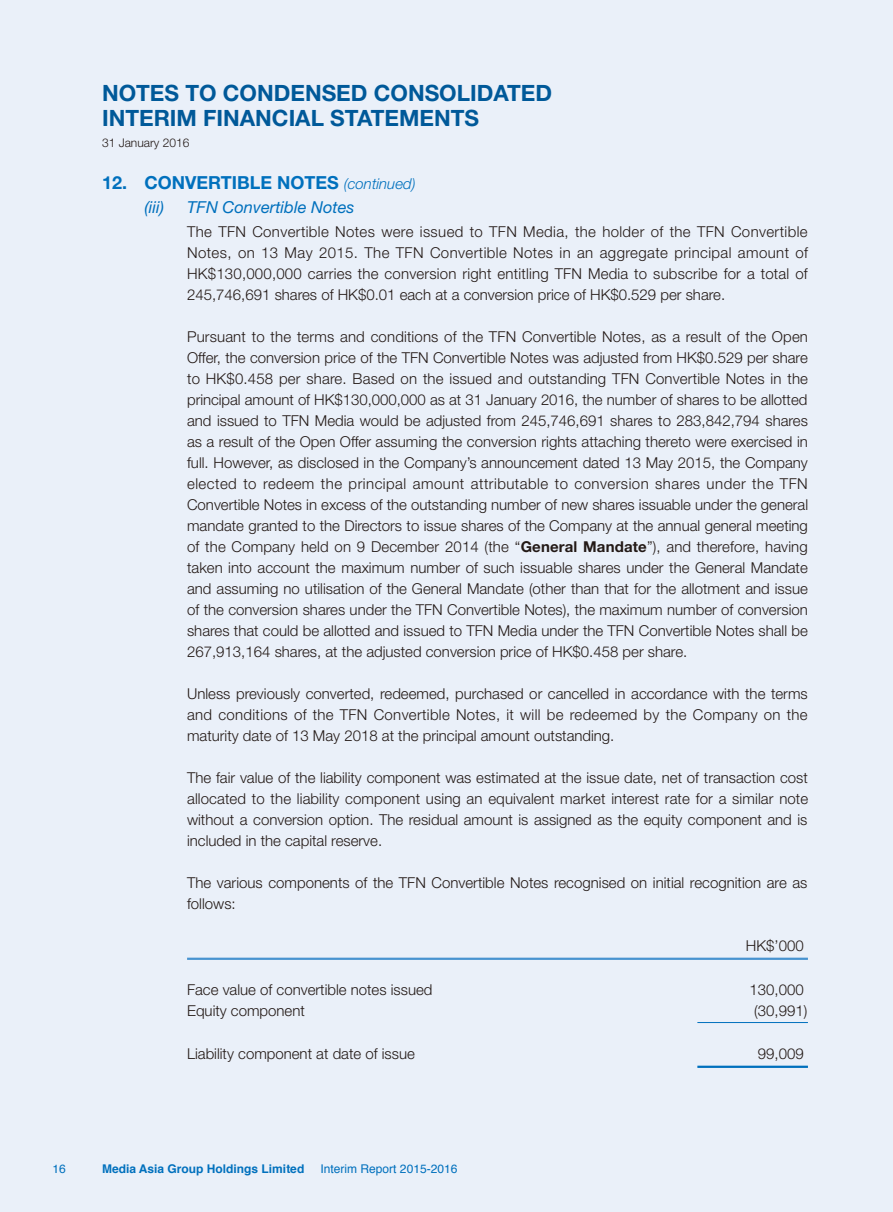
<style>
.page{position:relative;width:893px;height:1212px;background:#fff}
.page>*{position:absolute;margin:0;border:0;box-sizing:border-box;transform-origin:0 0}
.t1{font:700 22.5px/25.5px "Helvetica Neue LT Std";color:#005999}
.t2{font:700 18px "Helvetica Neue LT Std";color:#0070bd}
.t3{font:italic 16.5px "Helvetica Neue LT Std";color:#0070bd}
.t4{font:300 15px/21px "Helvetica Neue LT Std";color:#231916;text-align:justify}
.t5{font:700 12px "Helvetica";color:#0070bd}
.t6{font:12px "Helvetica";color:#0070bd}
.t7{font:300 12px "Helvetica Neue LT Std";color:#231916}
.s1{font-weight:300;font-style:italic;font-size:15px}
.s2{font-weight:700}
</style>
<div class="page">
<div style="left:0;top:0;width:892px;height:1212px;background:#eaf0f9"></div>
<hr style="left:187px;top:958px;width:621px;height:2px;background:#4893d0">
<hr style="left:697px;top:1022px;width:111px;height:1px;background:#0070bd">
<hr style="left:697px;top:1066px;width:111px;height:2px;background:#0070bd">
<h1 class="t1" style="left:102px;top:79px;width:452px">NOTES TO CONDENSED CONSOLIDATED<br>INTERIM FINANCIAL STATEMENTS</h1>
<p class="t7" style="left:102px;top:136px;width:89px">31 January 2016</p>
<p class="t2" style="left:102px;top:172px;width:315px">12. CONVERTIBLE NOTES <span class="s1">(continued)</span></p>
<p class="t3" style="left:145px;top:197px;width:21px">(iii)</p>
<p class="t3" style="left:187px;top:197px;width:169px">TFN Convertible Notes</p>
<p class="t4" style="left:187px;top:221px;width:622px">The TFN Convertible Notes were issued to TFN Media, the holder of the TFN Convertible Notes, on 13 May 2015. The TFN Convertible Notes in an aggregate principal amount of HK$130,000,000 carries the conversion right entitling TFN Media to subscribe for a total of 245,746,691 shares of HK$0.01 each at a conversion price of HK$0.529 per share.</p>
<p class="t4" style="left:187px;top:326px;width:622px">Pursuant to the terms and conditions of the TFN Convertible Notes, as a result of the Open Offer, the conversion price of the TFN Convertible Notes was adjusted from HK$0.529 per share to HK$0.458 per share. Based on the issued and outstanding TFN Convertible Notes in the principal amount of HK$130,000,000 as at 31 January 2016, the number of shares to be allotted and issued to TFN Media would be adjusted from 245,746,691 shares to 283,842,794 shares as a result of the Open Offer assuming the conversion rights attaching thereto were exercised in full. However, as disclosed in the Company’s announcement dated 13 May 2015, the Company elected to redeem the principal amount attributable to conversion shares under the TFN Convertible Notes in excess of the outstanding number of new shares issuable under the general mandate granted to the Directors to issue shares of the Company at the annual general meeting of the Company held on 9 December 2014 (the “<span class="s2">General Mandate</span>”), and therefore, having taken into account the maximum number of such issuable shares under the General Mandate and assuming no utilisation of the General Mandate (other than that for the allotment and issue of the conversion shares under the TFN Convertible Notes), the maximum number of conversion shares that could be allotted and issued to TFN Media under the TFN Convertible Notes shall be 267,913,164 shares, at the adjusted conversion price of HK$0.458 per share.</p>
<p class="t4" style="left:187px;top:683px;width:622px">Unless previously converted, redeemed, purchased or cancelled in accordance with the terms and conditions of the TFN Convertible Notes, it will be redeemed by the Company on the maturity date of 13 May 2018 at the principal amount outstanding.</p>
<p class="t4" style="left:187px;top:767px;width:623px">The fair value of the liability component was estimated at the issue date, net of transaction cost allocated to the liability component using an equivalent market interest rate for a similar note without a conversion option. The residual amount is assigned as the equity component and is included in the capital reserve.</p>
<p class="t4" style="left:187px;top:872px;width:622px">The various components of the TFN Convertible Notes recognised on initial recognition are as follows:</p>
<p class="t4" style="left:746px;top:935px;width:59px">HK$’000</p>
<p class="t4" style="left:187px;top:979px;width:247px">Face value of convertible notes issued</p>
<p class="t4" style="left:749px;top:979px;width:56px">130,000</p>
<p class="t4" style="left:187px;top:1000px;width:119px">Equity component</p>
<p class="t4" style="left:754px;top:1000px;width:55px">(30,991)</p>
<p class="t4" style="left:187px;top:1043px;width:229px">Liability component at date of issue</p>
<p class="t4" style="left:758px;top:1043px;width:47px">99,009</p>
<p class="t6" style="left:53px;top:1159px;width:15px">16</p>
<p class="t5" style="left:102px;top:1159px;width:204px">Media Asia Group Holdings Limited</p>
<p class="t6" style="left:321px;top:1159px;width:138px">Interim Report 2015-2016</p>
</div>
